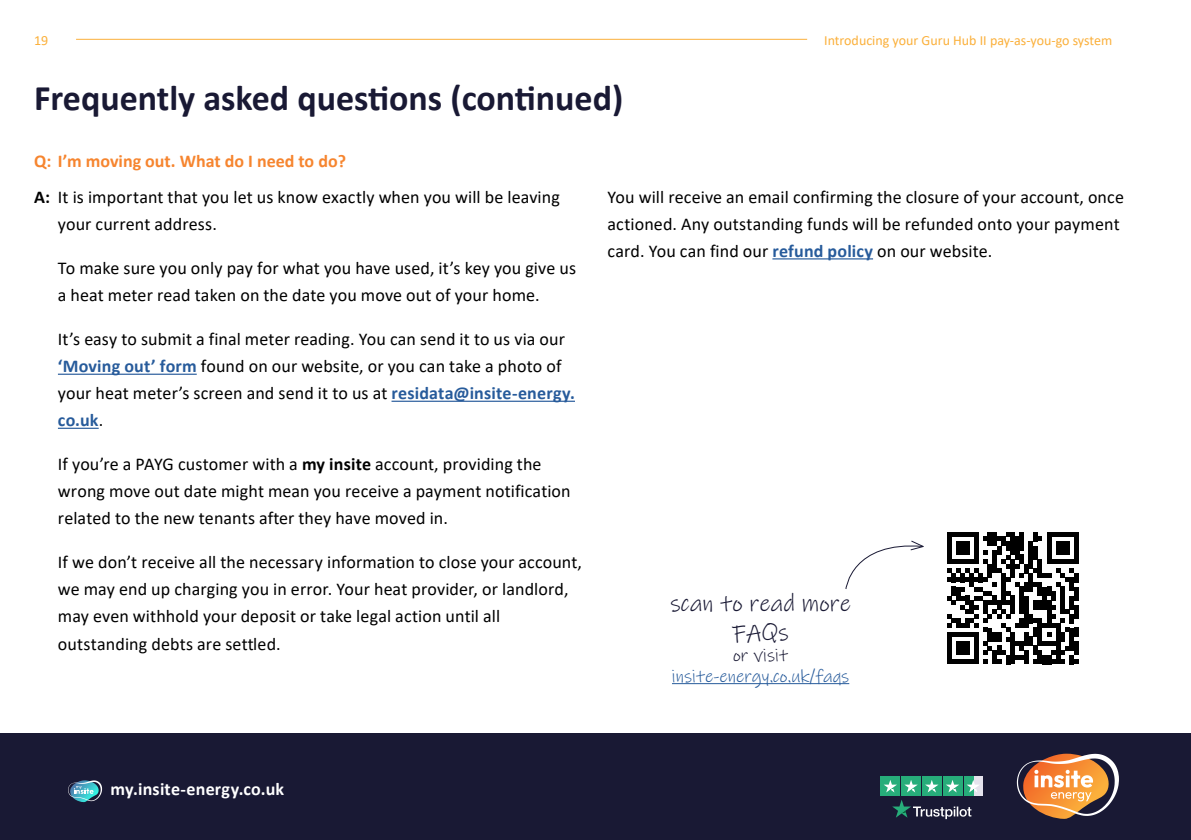
<style>
.page{position:relative;width:1191px;height:840px;background:#fff}
.page>*{position:absolute;margin:0;border:0;box-sizing:border-box;transform-origin:0 0}
.t1{font:700 36px "Calibri";color:#191934}
.t2{font:24px/28.8px "Ink Free";color:#191934;text-align:center}
.t3{font:18px/27px "Calibri";letter-spacing:.005em;color:#000}
.t4{font:18px "Ink Free";color:#275b9b}
.t5{font:700 18px "Calibri";letter-spacing:.01em;color:#fff}
.t6{font:18px "Ink Free";color:#191934}
.t7{font:14px "Calibri";color:#fbb03b}
.s1{font-weight:700;color:#f6852f}
.s2{font-weight:700}
.s3{font-weight:700;color:#275b9b}
</style>
<div class="page">
<div style="left:0;top:732px;width:1191px;height:107px;background:#191934"></div>
<svg style="left:1017px;top:753px;width:102px;height:65px"></svg>
<svg style="left:892px;top:800px;width:79px;height:18px"></svg>
<div style="left:973px;top:776px;width:9px;height:19px;background:#e5e3ed"></div>
<div style="left:963px;top:776px;width:10px;height:19px;background:#27ad7a"></div>
<div style="left:880px;top:776px;width:20px;height:19px;background:#27ad7a"></div>
<div style="left:901px;top:776px;width:19px;height:19px;background:#27ad7a"></div>
<div style="left:922px;top:776px;width:19px;height:19px;background:#27ad7a"></div>
<div style="left:943px;top:776px;width:19px;height:19px;background:#27ad7a"></div>
<svg style="left:884px;top:780px;width:13px;height:12px"></svg>
<svg style="left:904px;top:780px;width:13px;height:12px"></svg>
<svg style="left:925px;top:780px;width:13px;height:12px"></svg>
<svg style="left:946px;top:780px;width:13px;height:12px"></svg>
<svg style="left:966px;top:779px;width:13px;height:13px"></svg>
<hr style="left:76px;top:39px;width:731px;height:1px;background:#fbb03b">
<svg style="left:68px;top:780px;width:34px;height:21px"></svg>
<svg style="left:947px;top:532px;width:131px;height:131px"></svg>
<hr style="left:58px;top:373px;width:139px;height:1px;background:#275b9b">
<hr style="left:391px;top:400px;width:184px;height:1px;background:#275b9b">
<hr style="left:58px;top:427px;width:41px;height:1px;background:#275b9b">
<hr style="left:772px;top:258px;width:101px;height:1px;background:#275b9b">
<svg style="left:845px;top:540px;width:79px;height:49px"></svg>
<hr style="left:672px;top:682px;width:177px;height:1px;background:#275b9b">
<p class="t7" style="left:34px;top:30px;width:16px">19</p>
<p class="t7" style="left:824px;top:30px;width:289px">Introducing your Guru Hub II pay-as-you-go system</p>
<h1 class="t1" style="left:34px;top:73px;width:591px">Frequently asked questions (continued)</h1>
<p class="t3" style="left:34px;top:142px;width:527px;line-height:36.2px"><span class="s1">Q: I’m moving out. What do I need to do?<br></span><span class="s2">A:</span> It is important that you let us know exactly when you will be leaving</p>
<p class="t3" style="left:58px;top:210px;width:160px">your current address.</p>
<p class="t3" style="left:58px;top:254px;width:519px">To make sure you only pay for what you have used, it’s key you give us a heat meter read taken on the date you move out of your home.</p>
<p class="t3" style="left:58px;top:325px;width:518px">It’s easy to submit a final meter reading. You can send it to us via our <span class="s3">‘Moving out’ form</span> found on our website, or you can take a photo of your heat meter’s screen and send it to us at <span class="s3">residata@insite-energy. co.uk</span>.</p>
<p class="t3" style="left:58px;top:450px;width:514px">If you’re a PAYG customer with a <span class="s2">my insite</span> account, providing the wrong move out date might mean you receive a payment notification related to the new tenants after they have moved in.</p>
<p class="t3" style="left:58px;top:548px;width:525px">If we don’t receive all the necessary information to close your account, we may end up charging you in error. Your heat provider, or landlord, may even withhold your deposit or take legal action until all outstanding debts are settled.</p>
<p class="t3" style="left:607px;top:183px;width:518px">You will receive an email confirming the closure of your account, once actioned. Any outstanding funds will be refunded onto your payment card. You can find our <span class="s3">refund policy</span> on our website.</p>
<h2 class="t2" style="left:670px;top:589px;width:182px">scan to read more<br>FAQs</h2>
<p class="t6" style="left:733px;top:641px;width:56px">or visit</p>
<p class="t4" style="left:672px;top:663px;width:179px">insite-energy.co.uk/faqs</p>
<p class="t5" style="left:111px;top:776px;width:175px">my.insite-energy.co.uk</p>
</div>
